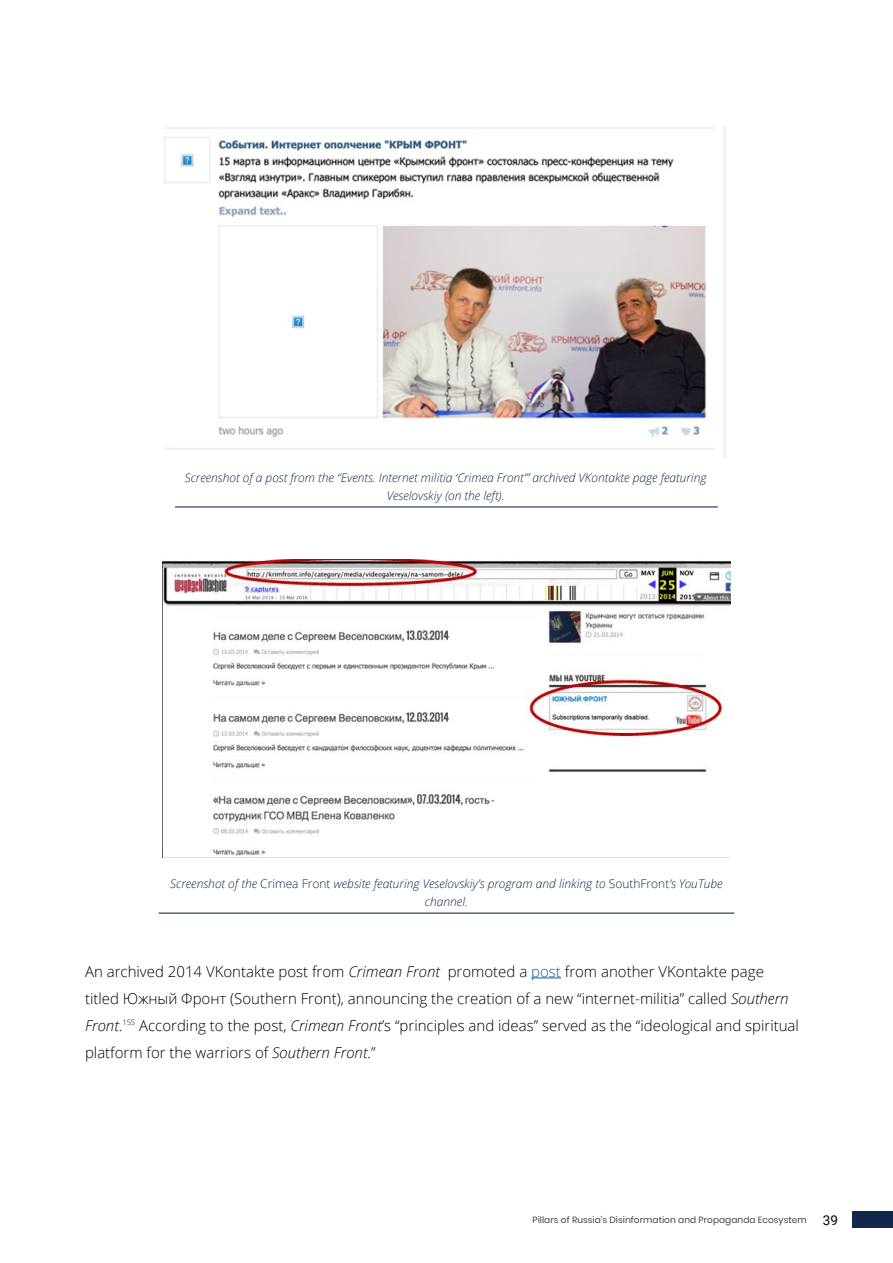
<style>
.page{position:relative;width:893px;height:1263px;background:#fff}
.page>*{position:absolute;margin:0;border:0;box-sizing:border-box;transform-origin:0 0}
.t1{font:300 15px/27px "Open Sans";color:#000}
.t2{font:italic 300 12px/18px "Open Sans";color:#102749;text-align:center}
.t3{font:9px "Poppins";letter-spacing:.005em;color:#434343}
.s1{font-style:normal}
.s2{font-style:italic}
.s3{color:#175d9e}
.s4{font-family:"Roboto";font-size:13.5px;color:#000}
</style>
<div class="page">
<div style="left:852px;top:1211px;width:41px;height:17px;background:#102749"></div>
<img style="left:163px;top:559px;width:567px;height:297px">
<img style="left:164px;top:126px;width:562px;height:331px">
<hr style="left:175px;top:506px;width:543px;height:1px;background:#102749">
<hr style="left:159px;top:912px;width:575px;height:2px;background:#102749">
<hr style="left:531px;top:977px;width:30px;height:1px;background:#175d9e">
<p class="t2" style="left:185px;top:468px;width:523px">Screenshot of a post from the “Events. Internet militia ‘Crimea Front’” archived VKontakte page featuring<br>Veselovskiy (on the left).</p>
<p class="t2" style="left:170px;top:874px;width:554px">Screenshot of the <span class="s1">Crimea Front</span> website featuring Veselovskiy’s program and linking to <span class="s1">SouthFront</span>’s YouTube channel.</p>
<p class="t1" style="left:85px;top:957px;width:715px">An archived 2014 VKontakte post from <span class="s2">Crimean Front</span> promoted a <span class="s3">post</span> from another VKontakte page titled Южный Фронт (Southern Front), announcing the creation of a new “internet-militia” called <span class="s2">Southern Front</span>.<sup>155</sup> According to the post, <span class="s2">Crimean Front</span>’s “principles and ideas” served as the “ideological and spiritual platform for the warriors of <span class="s2">Southern Front</span>.”</p>
<p class="t3" style="left:533px;top:1214px;width:307px">Pillars of Russia’s Disinformation and Propaganda Ecosystem <span class="s4">39</span></p>
</div>
